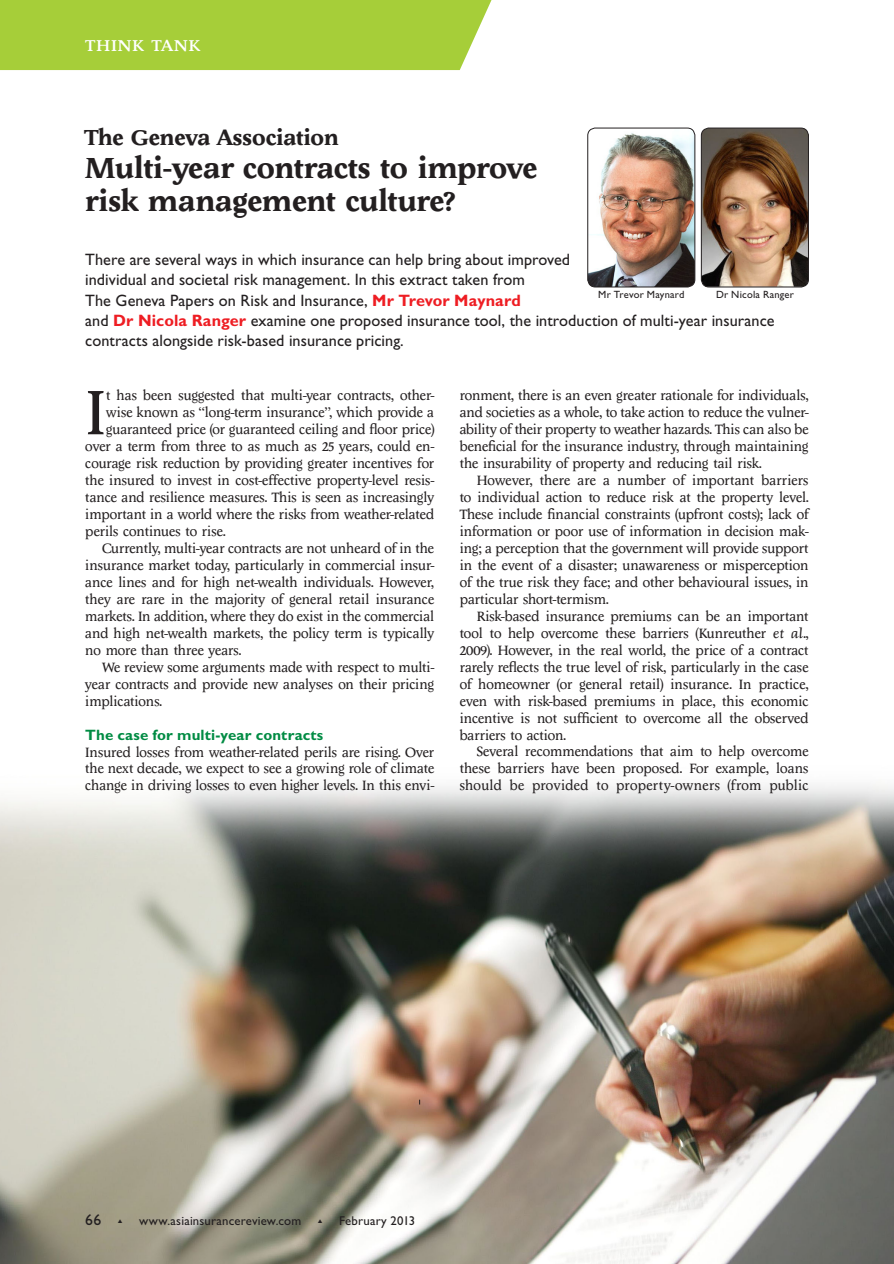
<style>
.page{position:relative;width:894px;height:1264px;background:#fff}
.page>*{position:absolute;margin:0;border:0;box-sizing:border-box;transform-origin:0 0}
.t1{font:64.8px "Economist 101";color:#231f20}
.t2{font:700 30px/33px "Economist 101";color:#231f20}
.t3{font:700 22.5px "Economist 101";letter-spacing:.005em;color:#231f20}
.t4{font:22.5px "Economist 101 Small Cap";letter-spacing:-.02em;color:#fff}
.t5{font:16.5px/20.2px "Gill Sans";letter-spacing:.005em;color:#231f20}
.t6{font:15.75px "Gill Sans";color:#231f20}
.t7{font:700 15px "Gill Sans";letter-spacing:.01em;color:#008b43}
.t8{font:13.95px/17px "Economist 101";letter-spacing:-.005em;color:#231f20;text-align:justify}
.t9{font:13.95px "Economist 101";letter-spacing:.02em;color:#231f20}
.t10{font:12.75px "Gill Sans";letter-spacing:.015em;color:#231f20}
.t11{font:10.5px "Gill Sans";letter-spacing:.02em;color:#231f20}
.s1{font-weight:700;color:#ee1d23}
.s2{font-style:italic}
</style>
<div class="page">
<img style="left:0;top:784px;width:893px;height:479px">
<img style="left:587px;top:128px;width:107px;height:159px">
<div style="left:587px;top:128px;width:108px;height:159px;border:1px solid #231f20;border-radius:8px"></div>
<img style="left:701px;top:128px;width:107px;height:159px">
<div style="left:701px;top:128px;width:107px;height:159px;border:1px solid #231f20;border-radius:8px"></div>
<div style="left:0;top:0;width:492px;height:70px;background:#a6ce39"></div>
<p class="t4" style="left:85px;top:34px;width:116px">Think Tank</p>
<p class="t3" style="left:85px;top:125px;width:255px">The Geneva Association</p>
<p class="t2" style="left:85px;top:152px;width:453px">Multi-year contracts to improve risk management culture?</p>
<p class="t5" style="left:85px;top:249px;width:690px">There are several ways in which insurance can help bring about improved<br>individual and societal risk management. In this extract taken from<br>The Geneva Papers on Risk and Insurance, <span class="s1">Mr Trevor Maynard<br></span>and <span class="s1">Dr Nicola Ranger</span> examine one proposed insurance tool, the introduction of multi-year insurance contracts alongside risk-based insurance pricing.</p>
<p class="t11" style="left:598px;top:288px;width:88px">Mr Trevor Maynard</p>
<p class="t11" style="left:716px;top:288px;width:79px">Dr Nicola Ranger</p>
<p class="t1" style="left:85px;top:377px;width:22px">I</p>
<p class="t8" style="left:106px;top:387px;width:329px">t has been suggested that multi-year contracts, other-</p>
<p class="t8" style="left:106px;top:404px;width:329px">wise known as “long-term insurance”, which provide a</p>
<p class="t8" style="left:106px;top:421px;width:329px">guaranteed price (or guaranteed ceiling and floor price)</p>
<p class="t8" style="left:85px;top:438px;width:350px">over a term from three to as much as 25 years, could en-</p>
<p class="t8" style="left:85px;top:455px;width:350px">courage risk reduction by providing greater incentives for</p>
<p class="t8" style="left:85px;top:472px;width:350px">the insured to invest in cost-effective property-level resis-</p>
<p class="t8" style="left:85px;top:489px;width:350px">tance and resilience measures. This is seen as increasingly</p>
<p class="t8" style="left:85px;top:506px;width:350px">important in a world where the risks from weather-related</p>
<p class="t8" style="left:85px;top:523px;width:142px">perils continues to rise.</p>
<p class="t8" style="left:102px;top:540px;width:333px">Currently, multi-year contracts are not unheard of in the</p>
<p class="t8" style="left:85px;top:557px;width:350px">insurance market today, particularly in commercial insur-</p>
<p class="t8" style="left:85px;top:574px;width:350px">ance lines and for high net-wealth individuals. However,</p>
<p class="t8" style="left:85px;top:591px;width:350px">they are rare in the majority of general retail insurance</p>
<p class="t8" style="left:85px;top:608px;width:350px">markets. In addition, where they do exist in the commercial</p>
<p class="t8" style="left:85px;top:624px;width:350px">and high net-wealth markets, the policy term is typically</p>
<p class="t8" style="left:85px;top:641px;width:158px">no more than three years.</p>
<p class="t8" style="left:102px;top:658px;width:333px">We review some arguments made with respect to multi-</p>
<p class="t8" style="left:85px;top:675px;width:350px">year contracts and provide new analyses on their pricing</p>
<p class="t8" style="left:85px;top:692px;width:78px">implications.</p>
<p class="t7" style="left:85px;top:725px;width:239px">The case for multi-year contracts</p>
<p class="t8" style="left:85px;top:743px;width:350px">Insured losses from weather-related perils are rising. Over the next decade, we expect to see a growing role of climate change in driving losses to even higher levels. In this envi-</p>
<p class="t8" style="left:459px;top:387px;width:350px">ronment, there is an even greater rationale for individuals,</p>
<p class="t8" style="left:459px;top:404px;width:350px">and societies as a whole, to take action to reduce the vulner-</p>
<p class="t8" style="left:459px;top:421px;width:350px">ability of their property to weather hazards. This can also be</p>
<p class="t8" style="left:459px;top:438px;width:350px">beneficial for the insurance industry, through maintaining</p>
<p class="t8" style="left:459px;top:455px;width:303px">the insurability of property and reducing tail risk.</p>
<p class="t8" style="left:476px;top:472px;width:333px">However, there are a number of important barriers</p>
<p class="t8" style="left:459px;top:489px;width:350px">to individual action to reduce risk at the property level.</p>
<p class="t8" style="left:459px;top:506px;width:350px">These include financial constraints (upfront costs); lack of</p>
<p class="t8" style="left:459px;top:523px;width:350px">information or poor use of information in decision mak-</p>
<p class="t8" style="left:459px;top:540px;width:350px">ing; a perception that the government will provide support</p>
<p class="t8" style="left:459px;top:557px;width:350px">in the event of a disaster; unawareness or misperception</p>
<p class="t8" style="left:459px;top:574px;width:350px">of the true risk they face; and other behavioural issues, in</p>
<p class="t8" style="left:459px;top:591px;width:150px">particular short-termism.</p>
<p class="t8" style="left:476px;top:608px;width:333px">Risk-based insurance premiums can be an important</p>
<p class="t8" style="left:459px;top:624px;width:350px">tool to help overcome these barriers (Kunreuther <span class="s2">et al</span>.,</p>
<p class="t8" style="left:459px;top:641px;width:350px">2009). However, in the real world, the price of a contract</p>
<p class="t8" style="left:459px;top:658px;width:350px">rarely reflects the true level of risk, particularly in the case</p>
<p class="t8" style="left:459px;top:675px;width:350px">of homeowner (or general retail) insurance. In practice,</p>
<p class="t8" style="left:459px;top:692px;width:350px">even with risk-based premiums in place, this economic</p>
<p class="t8" style="left:459px;top:709px;width:350px">incentive is not sufficient to overcome all the observed</p>
<p class="t8" style="left:459px;top:726px;width:108px">barriers to action.</p>
<p class="t8" style="left:476px;top:743px;width:333px">Several recommendations that aim to help overcome</p>
<p class="t8" style="left:459px;top:760px;width:350px">these barriers have been proposed. For example, loans</p>
<p class="t9" style="left:459px;top:778px;width:350px">should be provided to property-owners (from public</p>
<p class="t6" style="left:85px;top:1210px;width:17px">66</p>
<p class="t10" style="left:118px;top:1212px;width:185px">▲ www.asiainsurancereview.com</p>
<p class="t10" style="left:318px;top:1212px;width:99px">▲ February 2013</p>
</div>
